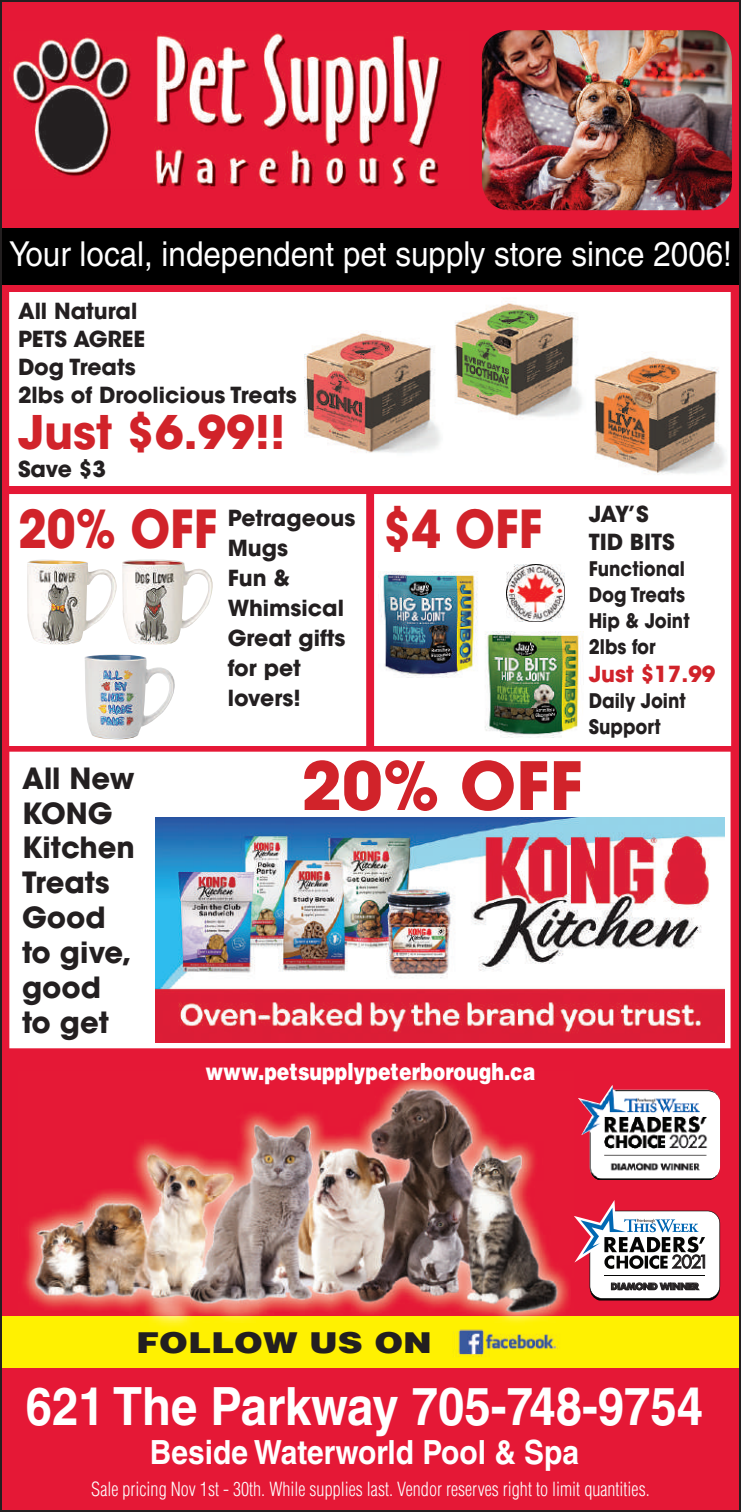
<style>
.page{position:relative;width:741px;height:1512px;background:#e51836}
.page>*{position:absolute;margin:0;border:0;box-sizing:border-box;transform-origin:0 0}
.t1{font:700 66px "ITC Avant Garde Std";color:#d1232a}
.t2{font:700 52.8px "Helvetica LT Std";color:#fff;scale:.9 1}
.t3{font:700 52px "ITC Avant Garde Std";color:#d1232a;scale:.9 1}
.t4{font:700 46px "ITC Avant Garde Std";color:#d1232a}
.t5{font:34.4px "Helvetica LT Std";color:#fff;scale:.91 1}
.t6{font:700 33.4px "Helvetica LT Std";color:#fff;scale:.9 1}
.t7{font:700 29px/34.8px "ITC Avant Garde Std";color:#231f20}
.t8{font:900 28.8px "Helvetica LT Std";color:#231f20;scale:1.2 1}
.t9{font:900 23.6px "Helvetica LT Std";color:#fff;scale:.8 1}
.t10{font:700 22px/30px "ITC Avant Garde Std";color:#231f20}
.t11{font:700 22px "ITC Avant Garde Std";color:#d1232a}
.t12{font:700 20px/26px "ITC Avant Garde Std";color:#231f20;scale:.9 1}
.t13{font:300 condensed 19px "Helvetica LT Std";color:#fff;scale:.95 1}
.t14{font:17.4px "Futura Std";color:#231f20}
.t15{font:700 8.8px "Futura Std";letter-spacing:-.02em;color:#231f20}
</style>
<div class="page">
<img style="left:9px;top:32px;width:436px;height:156px">
<div style="left:0;top:1316px;width:741px;height:52px;background:#fff101"></div>
<img style="left:453px;top:1330px;width:106px;height:27px">
<img style="left:145px;top:1075px;width:414px;height:252px">
<img style="left:453px;top:1326px;width:106px;height:4px">
<img style="left:23px;top:1080px;width:546px;height:234px">
<div style="left:0;top:228px;width:741px;height:56px;background:#000"></div>
<svg style="left:574px;top:1200px;width:146px;height:101px"></svg>
<img style="left:578px;top:1085px;width:142px;height:95px">
<div style="left:9px;top:292px;width:722px;height:756px;background:#fff"></div>
<img style="left:156px;top:818px;width:568px;height:224px">
<div style="left:9px;top:494px;width:722px;height:252px;background:#fff"></div>
<img style="left:482px;top:30px;width:250px;height:180px">
<img style="left:506px;top:564px;width:58px;height:58px">
<img style="left:304px;top:330px;width:140px;height:128px">
<img style="left:447px;top:297px;width:139px;height:126px">
<img style="left:588px;top:352px;width:139px;height:126px">
<img style="left:27px;top:560px;width:91px;height:85px">
<img style="left:121px;top:560px;width:93px;height:85px">
<img style="left:85px;top:654px;width:90px;height:85px">
<img style="left:478px;top:631px;width:106px;height:106px">
<img style="left:379px;top:571px;width:100px;height:106px">
<h3 class="t5" style="left:9px;top:234px;width:796px">Your local, independent pet supply store since 2006!</h3>
<p class="t10" style="left:18px;top:299px;width:280px;line-height:28px">All Natural<br>PETS AGREE<br>Dog Treats<br>2lbs of Droolicious Treats</p>
<h3 class="t4" style="left:18px;top:415px;width:269px">Just $6.99!!</h3>
<p class="t10" style="left:18px;top:456px;width:90px">Save $3</p>
<p class="t10" style="left:228px;top:506px;width:129px">Petrageous<br>Mugs<br>Fun &amp;<br>Whimsical<br>Great gifts for pet lovers!</p>
<p class="t10" style="left:589px;top:503px;width:88px;line-height:28.2px">JAY’S<br>TID BITS</p>
<h3 class="t3" style="left:18px;top:509px;width:223px">20% OFF</h3>
<h3 class="t3" style="left:383px;top:509px;width:179px">$4 OFF</h3>
<p class="t12" style="left:589px;top:558px;width:114px">Functional<br>Dog Treats<br>Hip &amp; Joint<br>2lbs for</p>
<p class="t11" style="left:589px;top:666px;width:128px">Just $17.99</p>
<p class="t12" style="left:589px;top:690px;width:109px">Daily Joint<br>Support</p>
<h3 class="t7" style="left:22px;top:764px;width:115px">All New<br>KONG<br>Kitchen<br>Treats<br>Good to give, good to get</h3>
<h1 class="t1" style="left:301px;top:761px;width:283px">20% OFF</h1>
<p class="t9" style="left:205px;top:1063px;width:414px">www.petsupplypeterborough.ca</p>
<h3 class="t8" style="left:136px;top:1333px;width:248px">Follow us on</h3>
<p class="t14" style="left:672px;top:1252px;width:39px">2021</p>
<p class="t15" style="left:611px;top:1282px;width:89px">DIAMOND WINNER</p>
<h2 class="t2" style="left:26px;top:1376px;width:754px">621 The Parkway 705-748-9754</h2>
<h3 class="t6" style="left:150px;top:1432px;width:478px">Beside Waterworld Pool &amp; Spa</h3>
<p class="t13" style="left:91px;top:1482px;width:589px">Sale pricing Nov 1st - 30th. While supplies last. Vendor reserves right to limit quantities.</p>
</div>
